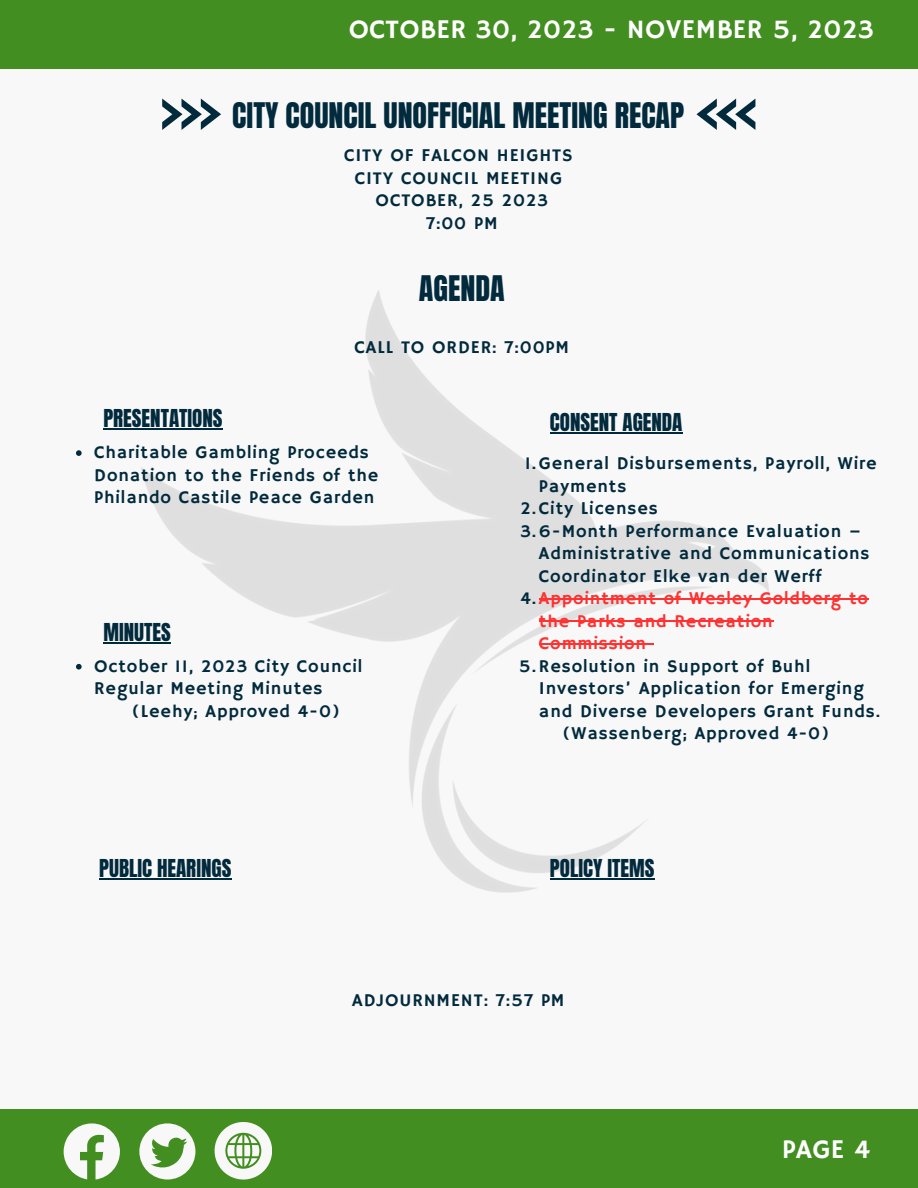
<style>
.page{position:relative;width:918px;height:1188px;background:#f8f8f8}
.page>*{position:absolute;margin:0;border:0;box-sizing:border-box;transform-origin:0 0}
.t1{font:30px "Anton";color:#022a3d}
.t2{font:27px "Hammersmith One";letter-spacing:.015em;color:#fff}
.t3{font:21px "Anton";color:#022a3d}
.t4{font:18px/22.5px "Hammersmith One";letter-spacing:.05em;color:#022a3d}
.t5{font:18px/22.5px "Hammersmith One";letter-spacing:.05em;color:#ff3131}
.s1{color:#022a3d}
</style>
<div class="page">
<div style="left:0;top:1109px;width:918px;height:79px;background:#438e20"></div>
<svg style="left:64px;top:1123px;width:56px;height:57px"></svg>
<svg style="left:139px;top:1123px;width:56px;height:57px"></svg>
<svg style="left:215px;top:1122px;width:57px;height:57px"></svg>
<div style="left:0;top:0;width:918px;height:68px;background:#438e20"></div>
<img style="left:136px;top:290px;width:638px;height:603px">
<hr style="left:103px;top:428px;width:120px;height:1px;background:#022a3d">
<hr style="left:550px;top:432px;width:133px;height:1px;background:#022a3d">
<hr style="left:99px;top:879px;width:132px;height:1px;background:#022a3d">
<hr style="left:550px;top:879px;width:104px;height:1px;background:#022a3d">
<hr style="left:103px;top:642px;width:68px;height:1px;background:#022a3d">
<svg style="left:697px;top:99px;width:58px;height:31px"></svg>
<svg style="left:162px;top:99px;width:59px;height:31px"></svg>
<hr style="left:539px;top:598px;width:330px;height:2px;background:#ff3131">
<hr style="left:539px;top:621px;width:235px;height:1px;background:#ff3131">
<hr style="left:539px;top:643px;width:108px;height:2px;background:#ff3131">
<svg style="left:647px;top:643px;width:7px;height:2px"></svg>
<svg style="left:76px;top:450px;width:6px;height:6px"></svg>
<svg style="left:76px;top:664px;width:6px;height:6px"></svg>
<p class="t2" style="left:349px;top:14px;width:527px">OCTOBER 30, 2023 - NOVEMBER 5, 2023</p>
<p class="t1" style="left:232px;top:94px;width:453px">CITY COUNCIL UNOFFICIAL MEETING RECAP</p>
<p class="t4" style="left:344px;top:145px;width:230px">CITY OF FALCON HEIGHTS</p>
<p class="t4" style="left:355px;top:168px;width:209px">CITY COUNCIL MEETING</p>
<p class="t4" style="left:376px;top:190px;width:174px">OCTOBER, 25 2023</p>
<p class="t4" style="left:426px;top:213px;width:73px">7:00 PM</p>
<p class="t1" style="left:419px;top:267px;width:87px">AGENDA</p>
<p class="t4" style="left:355px;top:337px;width:216px">CALL TO ORDER: 7:00PM</p>
<p class="t3" style="left:103px;top:403px;width:121px">PRESENTATIONS</p>
<p class="t3" style="left:550px;top:407px;width:134px">CONSENT AGENDA</p>
<p class="t4" style="left:94px;top:442px;width:286px">Charitable Gambling Proceeds<br>Donation to the Friends of the<br>Philando Castile Peace Garden</p>
<p class="t3" style="left:103px;top:617px;width:69px">MINUTES</p>
<p class="t4" style="left:94px;top:656px;width:270px">October 11, 2023 City Council<br>Regular Meeting Minutes</p>
<p class="t4" style="left:132px;top:701px;width:210px">(Leehy; Approved 4-0)</p>
<p class="t4" style="left:539px;top:453px;width:339px;text-indent:-14px">1.General Disbursements, Payroll, Wire<br>Payments</p>
<p class="t4" style="left:520px;top:498px;width:139px">2.City Licenses</p>
<p class="t4" style="left:539px;top:520px;width:332px;text-indent:-19px">3.6-Month Performance Evaluation –<br>Administrative and Communications<br>Coordinator Elke van der Werff</p>
<p class="t5" style="left:539px;top:588px;width:330px;text-indent:-19px"><span class="s1">4.</span>Appointment of Wesley Goldberg to the Parks and Recreation<br>Commission</p>
<p class="t4" style="left:539px;top:655px;width:343px;text-indent:-20px">5.Resolution in Support of Buhl<br>Investors’ Application for Emerging and Diverse Developers Grant Funds.</p>
<p class="t4" style="left:562px;top:723px;width:268px">(Wassenberg; Approved 4-0)</p>
<p class="t3" style="left:99px;top:854px;width:134px">PUBLIC HEARINGS</p>
<p class="t3" style="left:550px;top:854px;width:106px">POLICY ITEMS</p>
<p class="t4" style="left:352px;top:990px;width:214px">ADJOURNMENT: 7:57 PM</p>
<p class="t2" style="left:782px;top:1133px;width:89px">PAGE 4</p>
</div>
